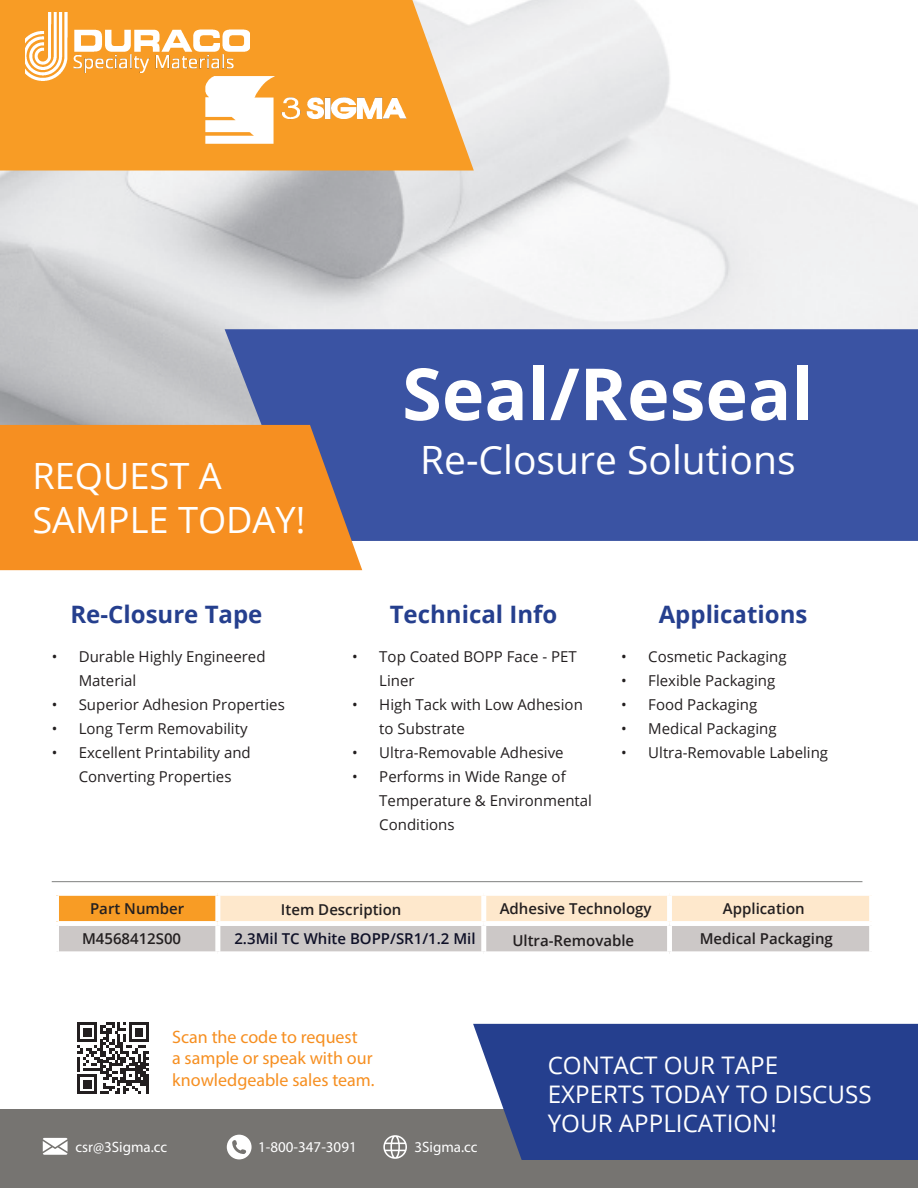
<style>
.page{position:relative;width:918px;height:1188px;background:#fff}
.page>*{position:absolute;margin:0;border:0;box-sizing:border-box;transform-origin:0 0}
.t1{font:700 72px "Open Sans";color:#fff}
.t2{font:39px "Open Sans";color:#fff}
.t3{font:36.15px/43.5px "Open Sans";color:#fff}
.t4{font:24.15px/29.1px "Open Sans";color:#fff}
.t5{font:700 24px "Open Sans";color:#253f8e}
.t6{font:18px/21.6px "Myriad Pro";color:#f68f21}
.t7{font:15px/24px "Open Sans";color:#231f20}
.t8{font:600 15px "Open Sans";color:#231f20}
.t9{font:15px "Myriad Pro";color:#fff}
.t10{font:600 15px "Open Sans";color:#0e1027}
</style>
<div class="page">
<div style="left:225px;top:329px;width:693px;height:212px;background:#3a53a3"></div>
<div style="left:0;top:1110px;width:918px;height:78px;background:#767471"></div>
<div style="left:473px;top:1024px;width:445px;height:136px;background:#253f8e"></div>
<svg style="left:0;top:425px;width:362px;height:145px;background:#e98b2a"></svg>
<svg style="left:43px;top:1138px;width:25px;height:17px"></svg>
<svg style="left:227px;top:1135px;width:25px;height:24px"></svg>
<svg style="left:383px;top:1135px;width:24px;height:24px"></svg>
<hr style="left:52px;top:881px;width:810px;height:1px;background:#808180">
<svg style="left:77px;top:1022px;width:72px;height:72px"></svg>
<svg style="left:0;top:0;width:474px;height:171px;background:#f6a63e"></svg>
<img style="left:172px;top:70px;width:268px;height:86px">
<img style="left:26px;top:12px;width:223px;height:69px">
<svg style="left:57px;top:893px;width:812px;height:61px"></svg>
<hr style="left:58px;top:921px;width:158px;height:1px;background:#fff">
<hr style="left:58px;top:925px;width:158px;height:1px;background:#fff">
<p class="t3" style="left:32px;top:453px;width:275px">REQUEST A<br>SAMPLE TODAY!</p>
<p class="t5" style="left:70px;top:598px;width:193px">Re-Closure Tape</p>
<p class="t7" style="left:79px;top:645px;width:188px;text-indent:-27px">• Durable Highly Engineered<br>Material</p>
<p class="t7" style="left:52px;top:693px;width:235px">• Superior Adhesion Properties</p>
<p class="t7" style="left:52px;top:717px;width:197px">• Long Term Removability</p>
<p class="t7" style="left:52px;top:741px;width:201px;text-align:center">• Excellent Printability and<br>Converting Properties</p>
<p class="t1" style="left:402px;top:343px;width:413px">Seal/Reseal</p>
<p class="t2" style="left:420px;top:433px;width:377px">Re-Closure Solutions</p>
<p class="t5" style="left:390px;top:598px;width:169px">Technical Info</p>
<p class="t7" style="left:379px;top:645px;width:199px;text-indent:-27px">• Top Coated BOPP Face - PET<br>Liner</p>
<p class="t7" style="left:379px;top:693px;width:205px;text-indent:-27px">• High Tack with Low Adhesion to Substrate</p>
<p class="t7" style="left:352px;top:741px;width:213px">• Ultra-Removable Adhesive</p>
<p class="t7" style="left:379px;top:765px;width:214px;text-indent:-27px">• Performs in Wide Range of<br>Temperature &amp; Environmental<br>Conditions</p>
<p class="t5" style="left:659px;top:598px;width:150px">Applications</p>
<p class="t7" style="left:621px;top:645px;width:167px">• Cosmetic Packaging</p>
<p class="t7" style="left:621px;top:669px;width:156px">• Flexible Packaging</p>
<p class="t7" style="left:621px;top:693px;width:138px">• Food Packaging</p>
<p class="t7" style="left:621px;top:717px;width:157px">• Medical Packaging</p>
<p class="t7" style="left:621px;top:741px;width:208px">• Ultra-Removable Labeling</p>
<p class="t8" style="left:90px;top:898px;width:96px">Part Number</p>
<p class="t8" style="left:281px;top:900px;width:122px">Item Description</p>
<p class="t8" style="left:500px;top:898px;width:153px">Adhesive Technology</p>
<p class="t8" style="left:723px;top:898px;width:83px">Application</p>
<p class="t8" style="left:82px;top:929px;width:101px">M4568412S00</p>
<p class="t10" style="left:234px;top:929px;width:243px">2.3Mil TC White BOPP/SR1/1.2 Mil</p>
<p class="t8" style="left:512px;top:930px;width:123px">Ultra-Removable</p>
<p class="t8" style="left:700px;top:929px;width:135px">Medical Packaging</p>
<p class="t6" style="left:172px;top:1026px;width:204px">Scan the code to request<br>a sample or speak with our knowledgeable sales team.</p>
<p class="t9" style="left:76px;top:1138px;width:93px">csr@3Sigma.cc</p>
<p class="t9" style="left:258px;top:1138px;width:100px">1-800-347-3091</p>
<p class="t9" style="left:415px;top:1138px;width:65px">3Sigma.cc</p>
<p class="t4" style="left:548px;top:1050px;width:326px">CONTACT OUR TAPE<br>EXPERTS TODAY TO DISCUSS<br>YOUR APPLICATION!</p>
</div>
